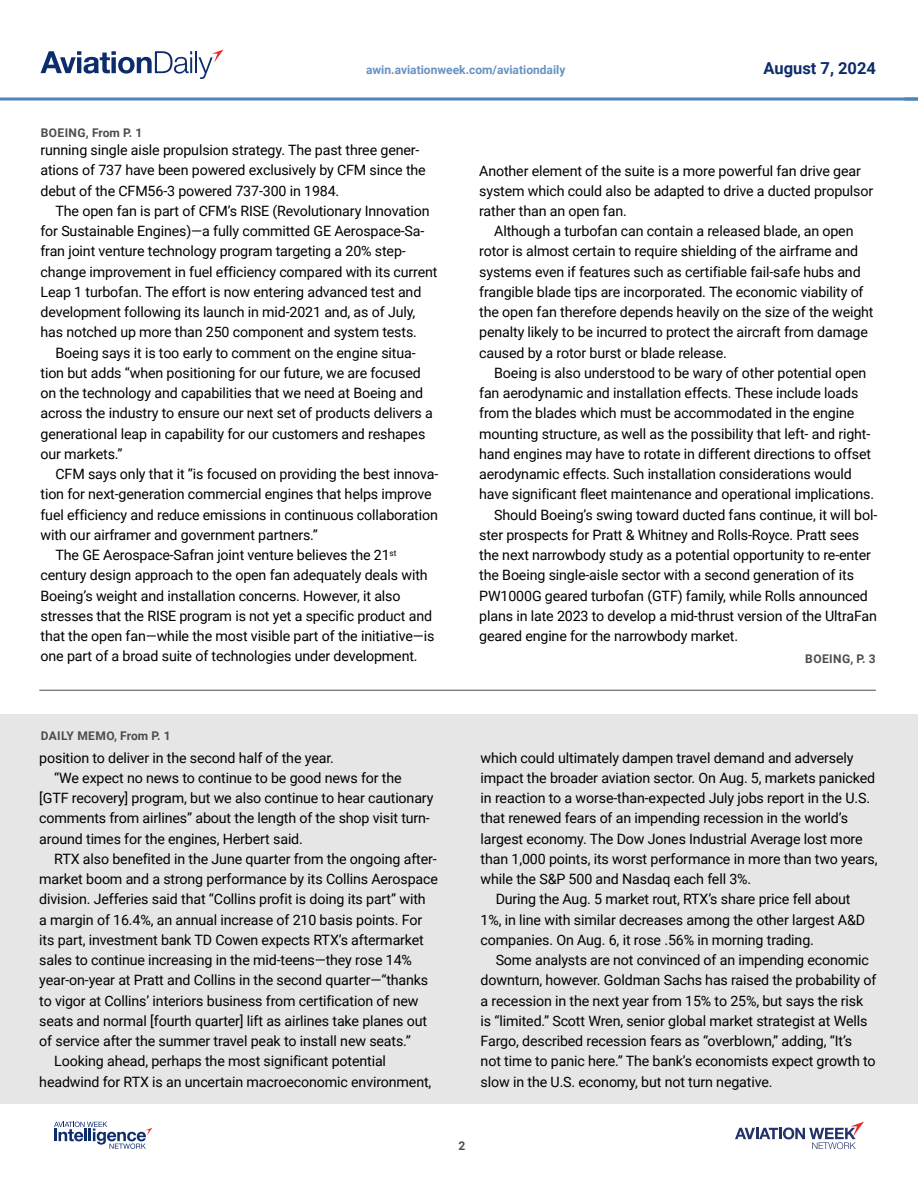
<style>
.page{position:relative;width:918px;height:1188px;background:#fff}
.page>*{position:absolute;margin:0;border:0;box-sizing:border-box;transform-origin:0 0}
.t1{font:700 16.5px "Roboto";color:#0d2c6c}
.t2{font:14.25px/20.2px "Roboto";letter-spacing:-.01em;color:#000}
.t3{font:700 12px "Roboto";letter-spacing:.035em;color:#4d4d4f}
.t4{font:700 12px "Roboto";color:#6792c2}
.s1{color:#6893c2}
</style>
<div class="page">
<svg style="left:40px;top:51px;width:152px;height:23px"></svg>
<hr style="left:195px;top:51px;width:2px;height:22px;background:#0d2c6c">
<svg style="left:199px;top:50px;width:24px;height:29px"></svg>
<hr style="left:0;top:98px;width:918px;height:2px;background:#4d85ba">
<svg style="left:735px;top:1122px;width:129px;height:27px"></svg>
<svg style="left:54px;top:1122px;width:98px;height:27px"></svg>
<div style="left:0;top:714px;width:918px;height:389px;background:#e6e6e7"></div>
<hr style="left:39px;top:690px;width:837px;height:1px;background:#4d4d4f">
<p class="t3" style="left:41px;top:124px;width:103px">BOEING, From P. 1</p>
<p class="t4" style="left:366px;top:61px;width:201px">awin.aviationweek.com/<span class="s1">aviationdaily</span></p>
<p class="t1" style="left:763px;top:56px;width:114px">August 7, 2024</p>
<p class="t2" style="left:40px;top:140px;width:387px">running single aisle propulsion strategy. The past three gener&shy;ations of 737 have been powered exclusively by CFM since the debut of the CFM56-3 powered 737-300 in 1984.</p>
<p class="t2" style="left:56px;top:200px;width:376px">The open fan is part of CFM’s RISE (Revolutionary Innovation</p>
<p class="t2" style="left:40px;top:221px;width:385px">for Sustainable Engines)—a fully committed GE Aerospace-Sa-</p>
<p class="t2" style="left:40px;top:241px;width:367px">fran joint venture technology program targeting a 20% step-</p>
<p class="t2" style="left:40px;top:261px;width:399px">change improvement in fuel efficiency compared with its current</p>
<p class="t2" style="left:40px;top:281px;width:382px">Leap 1 turbofan. The effort is now entering advanced test and</p>
<p class="t2" style="left:40px;top:302px;width:376px">development following its launch in mid-2021 and, as of July,</p>
<p class="t2" style="left:40px;top:322px;width:378px">has notched up more than 250 component and system tests.</p>
<p class="t2" style="left:56px;top:342px;width:362px">Boeing says it is too early to comment on the engine situa-</p>
<p class="t2" style="left:40px;top:362px;width:382px">tion but adds “when positioning for our future, we are focused</p>
<p class="t2" style="left:40px;top:383px;width:384px">on the technology and capabilities that we need at Boeing and</p>
<p class="t2" style="left:40px;top:403px;width:394px">across the industry to ensure our next set of products delivers a</p>
<p class="t2" style="left:40px;top:423px;width:386px">generational leap in capability for our customers and reshapes</p>
<p class="t2" style="left:40px;top:443px;width:83px">our markets.”</p>
<p class="t2" style="left:56px;top:464px;width:384px">CFM says only that it “is focused on providing the best innova-</p>
<p class="t2" style="left:40px;top:484px;width:393px">tion for next-generation commercial engines that helps improve</p>
<p class="t2" style="left:40px;top:504px;width:399px">fuel efficiency and reduce emissions in continuous collaboration</p>
<p class="t2" style="left:40px;top:524px;width:279px">with our airframer and government partners.”</p>
<p class="t2" style="left:56px;top:545px;width:342px">The GE Aerospace-Safran joint venture believes the 21<sup>st</sup></p>
<p class="t2" style="left:41px;top:565px;width:389px">century design approach to the open fan adequately deals with</p>
<p class="t2" style="left:41px;top:585px;width:362px">Boeing’s weight and installation concerns. However, it also</p>
<p class="t2" style="left:41px;top:605px;width:393px">stresses that the RISE program is not yet a specific product and</p>
<p class="t2" style="left:41px;top:626px;width:395px">that the open fan—while the most visible part of the initiative—is</p>
<p class="t2" style="left:41px;top:646px;width:379px">one part of a broad suite of technologies under development.</p>
<p class="t2" style="left:479px;top:160px;width:396px">Another element of the suite is a more powerful fan drive gear system which could also be adapted to drive a ducted propulsor rather than an open fan.</p>
<p class="t2" style="left:479px;top:221px;width:396px;text-indent:15px">Although a turbofan can contain a released blade, an open rotor is almost certain to require shielding of the airframe and systems even if features such as certifiable fail-safe hubs and frangible blade tips are incorporated. The economic viability of the open fan therefore depends heavily on the size of the weight penalty likely to be incurred to protect the aircraft from damage caused by a rotor burst or blade release.</p>
<p class="t2" style="left:494px;top:362px;width:374px">Boeing is also understood to be wary of other potential open</p>
<p class="t2" style="left:479px;top:383px;width:381px">fan aerodynamic and installation effects. These include loads</p>
<p class="t2" style="left:479px;top:403px;width:377px">from the blades which must be accommodated in the engine</p>
<p class="t2" style="left:479px;top:423px;width:393px">mounting structure, as well as the possibility that left- and right-</p>
<p class="t2" style="left:479px;top:443px;width:393px">hand engines may have to rotate in different directions to offset</p>
<p class="t2" style="left:479px;top:464px;width:374px">aerodynamic effects. Such installation considerations would</p>
<p class="t2" style="left:479px;top:484px;width:397px">have significant fleet maintenance and operational implications.</p>
<p class="t2" style="left:494px;top:504px;width:385px">Should Boeing’s swing toward ducted fans continue, it will bol-</p>
<p class="t2" style="left:479px;top:524px;width:382px">ster prospects for Pratt &amp; Whitney and Rolls-Royce. Pratt sees</p>
<p class="t2" style="left:479px;top:545px;width:393px">the next narrowbody study as a potential opportunity to re-enter</p>
<p class="t2" style="left:479px;top:565px;width:376px">the Boeing single-aisle sector with a second generation of its</p>
<p class="t2" style="left:479px;top:585px;width:390px">PW1000G geared turbofan (GTF) family, while Rolls announced</p>
<p class="t2" style="left:479px;top:605px;width:399px">plans in late 2023 to develop a mid-thrust version of the UltraFan</p>
<p class="t2" style="left:479px;top:626px;width:260px">geared engine for the narrowbody market.</p>
<p class="t3" style="left:805px;top:651px;width:72px">BOEING, P. 3</p>
<p class="t3" style="left:41px;top:727px;width:131px">DAILY MEMO, From P. 1</p>
<p class="t2" style="left:39px;top:747px;width:296px">position to deliver in the second half of the year.</p>
<p class="t2" style="left:54px;top:767px;width:349px">“We expect no news to continue to be good news for the</p>
<p class="t2" style="left:39px;top:788px;width:396px">[GTF recovery] program, but we also continue to hear cautionary</p>
<p class="t2" style="left:39px;top:808px;width:392px">comments from airlines” about the length of the shop visit turn-</p>
<p class="t2" style="left:39px;top:828px;width:265px">around times for the engines, Herbert said.</p>
<p class="t2" style="left:54px;top:848px;width:384px">RTX also benefited in the June quarter from the ongoing after-</p>
<p class="t2" style="left:39px;top:869px;width:400px">market boom and a strong performance by its Collins Aerospace</p>
<p class="t2" style="left:39px;top:889px;width:388px">division. Jefferies said that “Collins profit is doing its part” with</p>
<p class="t2" style="left:39px;top:909px;width:384px">a margin of 16.4%, an annual increase of 210 basis points. For</p>
<p class="t2" style="left:39px;top:929px;width:386px">its part, investment bank TD Cowen expects RTX’s aftermarket</p>
<p class="t2" style="left:39px;top:950px;width:374px">sales to continue increasing in the mid-teens—they rose 14%</p>
<p class="t2" style="left:39px;top:970px;width:391px">year-on-year at Pratt and Collins in the second quarter—“thanks</p>
<p class="t2" style="left:39px;top:990px;width:381px">to vigor at Collins’ interiors business from certification of new</p>
<p class="t2" style="left:39px;top:1010px;width:389px">seats and normal [fourth quarter] lift as airlines take planes out</p>
<p class="t2" style="left:39px;top:1031px;width:373px">of service after the summer travel peak to install new seats.”</p>
<p class="t2" style="left:54px;top:1051px;width:333px">Looking ahead, perhaps the most significant potential</p>
<p class="t2" style="left:39px;top:1071px;width:394px">headwind for RTX is an uncertain macroeconomic environment,</p>
<p class="t2" style="left:481px;top:747px;width:374px">which could ultimately dampen travel demand and adversely</p>
<p class="t2" style="left:481px;top:767px;width:396px">impact the broader aviation sector. On Aug. 5, markets panicked</p>
<p class="t2" style="left:481px;top:788px;width:391px">in reaction to a worse-than-expected July jobs report in the U.S.</p>
<p class="t2" style="left:481px;top:808px;width:369px">that renewed fears of an impending recession in the world’s</p>
<p class="t2" style="left:481px;top:828px;width:384px">largest economy. The Dow Jones Industrial Average lost more</p>
<p class="t2" style="left:481px;top:848px;width:398px">than 1,000 points, its worst performance in more than two years,</p>
<p class="t2" style="left:481px;top:869px;width:272px">while the S&amp;P 500 and Nasdaq each fell 3%.</p>
<p class="t2" style="left:496px;top:889px;width:356px">During the Aug. 5 market rout, RTX’s share price fell about</p>
<p class="t2" style="left:481px;top:909px;width:386px">1%, in line with similar decreases among the other largest A&amp;D</p>
<p class="t2" style="left:481px;top:929px;width:335px">companies. On Aug. 6, it rose .56% in morning trading.</p>
<p class="t2" style="left:496px;top:950px;width:375px">Some analysts are not convinced of an impending economic</p>
<p class="t2" style="left:481px;top:970px;width:397px">downturn, however. Goldman Sachs has raised the probability of</p>
<p class="t2" style="left:481px;top:990px;width:384px">a recession in the next year from 15% to 25%, but says the risk</p>
<p class="t2" style="left:481px;top:1010px;width:388px">is “limited.” Scott Wren, senior global market strategist at Wells</p>
<p class="t2" style="left:481px;top:1031px;width:373px">Fargo, described recession fears as “overblown,” adding, “It’s</p>
<p class="t2" style="left:481px;top:1051px;width:396px">not time to panic here.” The bank’s economists expect growth to</p>
<p class="t2" style="left:481px;top:1071px;width:293px">slow in the U.S. economy, but not turn negative.</p>
<p class="t3" style="left:459px;top:1137px;width:8px">2</p>
</div>
